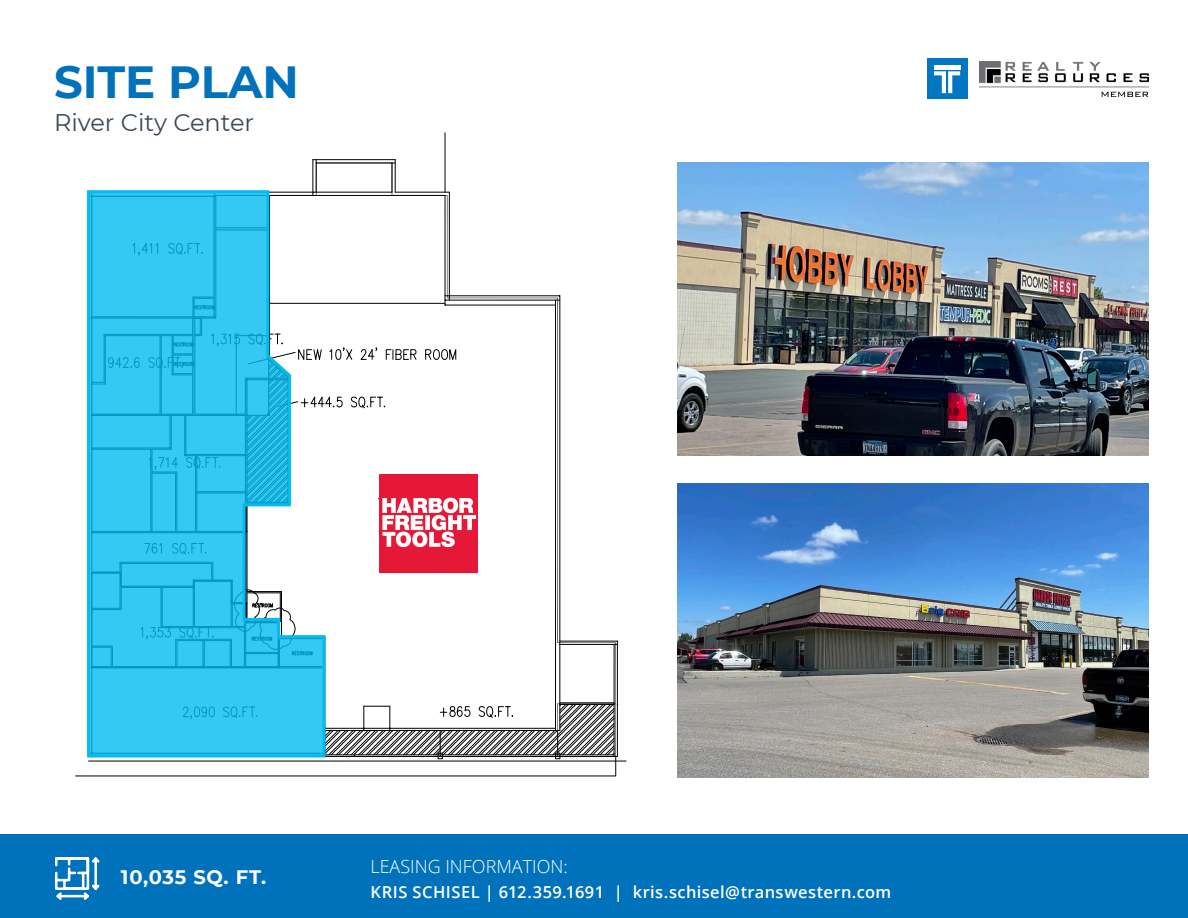
<style>
.page{position:relative;width:1188px;height:918px;background:#fff}
.page>*{position:absolute;margin:0;border:0;box-sizing:border-box;transform-origin:0 0}
.Address_or_Name_of_Building{font:700 45px "Montserrat";color:#0072bc}
.Building___Web_Address{font:24px "Montserrat";color:#3c4a55}
.t1{font:700 19.5px "Montserrat";letter-spacing:.04em;color:#fff}
.t2{font:300 18px "Open Sans";color:#fff}
.Contact_Name_Left_Small{font:600 16.5px "Open Sans";letter-spacing:.025em;color:#fff}
</style>
<div class="page">
<div style="left:0;top:834px;width:1188px;height:84px;background:#0072bc"></div>
<div style="left:927px;top:59px;width:40px;height:40px;background:#0077c0"></div>
<svg style="left:934px;top:71px;width:26px;height:22px"></svg>
<div style="left:934px;top:65px;width:26px;height:5px;background:#fff"></div>
<img style="left:980px;top:61px;width:168px;height:36px">
<hr style="left:89px;top:761px;width:537px;height:1px;background:#000">
<hr style="left:313px;top:159px;width:82px;height:1px;background:#000">
<hr style="left:445px;top:133px;width:1px;height:59px;background:#000">
<svg style="left:75px;top:160px;width:542px;height:616px"></svg>
<svg style="left:86px;top:189px;width:241px;height:570px"></svg>
<img style="left:379px;top:474px;width:98px;height:98px">
<img style="left:678px;top:162px;width:470px;height:294px">
<img style="left:678px;top:484px;width:470px;height:293px">
<svg style="left:55px;top:857px;width:45px;height:43px"></svg>
<p class="Address_or_Name_of_Building" style="left:54px;top:49px;width:246px">SITE PLAN</p>
<p class="Building___Web_Address" style="left:54px;top:106px;width:202px">River City Center</p>
<p class="t1" style="left:121px;top:863px;width:147px">10,035 SQ. FT.</p>
<p class="t2" style="left:370px;top:854px;width:199px">LEASING INFORMATION:</p>
<p class="Contact_Name_Left_Small" style="left:370px;top:881px;width:522px">KRIS SCHISEL | 612.359.1691 | kris.schisel@transwestern.com</p>
</div>
